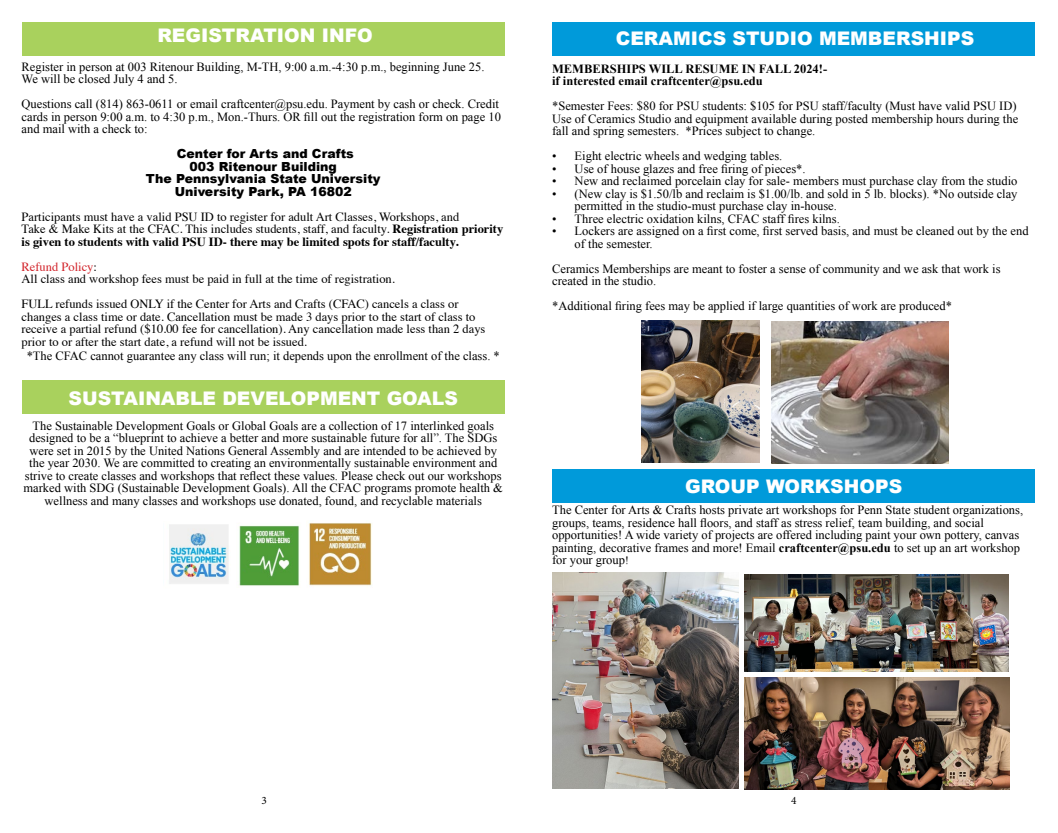
<style>
.page{position:relative;width:1058px;height:833px;background:#fff}
.page>*{position:absolute;margin:0;border:0;box-sizing:border-box;transform-origin:0 0}
.t1{font:900 18.75px "Arial";color:#fff}
.t2{font:12.5px/12.5px "Times New Roman";color:#000}
.t3{font:12.5px/12.5px "Times";color:#000}
.t4{font:900 12.5px/12.5px "Arial";color:#000;text-align:center}
.t5{font:700 12.5px/12.5px "Times New Roman";color:#000}
.t6{font:11.25px "Minion Pro";color:#000}
.s1{font-weight:700}
.s2{color:#d2232a}
.s3{font-size:11.25px}
</style>
<div class="page">
<div style="left:22px;top:380px;width:483px;height:33px;background:#a9d15d"></div>
<div style="left:552px;top:469px;width:482px;height:33px;background:#009ada"></div>
<div style="left:22px;top:22px;width:482px;height:34px;background:#a9d15d"></div>
<div style="left:552px;top:22px;width:482px;height:34px;background:#009ada"></div>
<img style="left:309px;top:522px;width:63px;height:64px">
<img style="left:169px;top:524px;width:60px;height:60px">
<img style="left:771px;top:321px;width:177px;height:143px">
<img style="left:641px;top:320px;width:118px;height:143px">
<img style="left:744px;top:677px;width:265px;height:112px">
<img style="left:552px;top:573px;width:187px;height:215px">
<img style="left:744px;top:574px;width:264px;height:97px">
<img style="left:239px;top:525px;width:60px;height:61px">
<h1 class="t1" style="left:157px;top:22px;width:217px">REGISTRATION INFO</h1>
<p class="t2" style="left:22px;top:60px;width:464px">Register in person at 003 Ritenour Building, M-TH, 9:00 a.m.-4:30 p.m., beginning June 25.<br>We will be closed July 4 and 5.</p>
<p class="t2" style="left:22px;top:98px;width:481px">Questions call (814) 863-0611 or email craftcenter@psu.edu. Payment by cash or check. Credit cards in person 9:00 a.m. to 4:30 p.m., Mon.-Thurs. OR fill out the registration form on page 10 and mail with a check to:</p>
<p class="t4" style="left:146px;top:147px;width:236px">Center for Arts and Crafts<br>003 Ritenour Building<br>The Pennsylvania State University<br>University Park, PA 16802</p>
<p class="t3" style="left:22px;top:209px;width:483px">Participants must have a valid PSU ID to register for adult Art Classes, Workshops, and<br>Take &amp; Make Kits at the CFAC. This includes students, staff, and faculty. <span class="s1">Registration priority is given to students with valid PSU ID- there may be limited spots for staff/faculty.</span></p>
<p class="t3" style="left:22px;top:259px;width:375px"><span class="s2">Refund Policy</span>:<br>All class and workshop fees must be paid in full at the time of registration.</p>
<p class="t3" style="left:22px;top:297px;width:465px">FULL refunds issued ONLY if the Center for Arts and Crafts (CFAC) cancels a class or changes a class time or date. Cancellation must be made 3 days prior to the start of class to receive a partial refund ($10.00 fee for cancellation). Any cancellation made less than 2 days prior to or after the start date, a refund will not be issued.</p>
<p class="t2" style="left:27px;top:349px;width:474px">*The CFAC cannot guarantee any class will run; it depends upon the enrollment of the class. *</p>
<h1 class="t1" style="left:69px;top:384px;width:391px">SUSTAINABLE DEVELOPMENT GOALS</h1>
<p class="t2" style="left:24px;top:419px;width:481px;text-align:center">The Sustainable Development Goals or Global Goals are a collection of 17 interlinked goals designed to be a “blueprint to achieve a better and more sustainable future for all”. The SDGs were set in 2015 by the United Nations General Assembly and are intended to be achieved by the year 2030. We are committed to creating an environmentally sustainable environment and strive to create classes and workshops that reflect these values. Please check out our workshops marked with SDG (Sustainable Development Goals). All the CFAC programs promote health &amp; wellness and many classes and workshops use donated, found, and recyclable materials</p>
<h1 class="t1" style="left:616px;top:25px;width:360px">CERAMICS STUDIO MEMBERSHIPS</h1>
<p class="t5" style="left:552px;top:62px;width:276px">MEMBERSHIPS WILL RESUME IN FALL 2024!- if interested email craftcenter@psu.edu</p>
<p class="t2" style="left:552px;top:99px;width:467px">*Semester Fees: $80 for PSU students: $105 for PSU staff/faculty (Must have valid PSU ID)<br>Use of Ceramics Studio and equipment available during posted membership hours during the fall and spring semesters. *Prices subject to change.</p>
<p class="t2" style="left:552px;top:149px;width:232px">• Eight electric wheels and wedging tables.</p>
<p class="t2" style="left:552px;top:162px;width:255px">• Use of house glazes and free firing of pieces*.</p>
<p class="t2" style="left:552px;top:174px;width:467px">• New and reclaimed porcelain clay for sale- members must purchase clay from the studio</p>
<p class="t2" style="left:574px;top:187px;width:444px;text-indent:-22px">• (New clay is $1.50/lb and reclaim is $1.00/lb. and sold in 5 lb. blocks). *No outside clay permitted in the studio-must purchase clay in-house.</p>
<p class="t2" style="left:552px;top:212px;width:289px">• Three electric oxidation kilns, CFAC staff fires kilns.</p>
<p class="t2" style="left:574px;top:224px;width:455px;text-indent:-22px">• Lockers are assigned on a first come, first served basis, and must be cleaned out by the end of the semester.</p>
<p class="t2" style="left:552px;top:262px;width:450px">Ceramics Memberships are meant to foster a sense of community and we ask that work is created in the studio.</p>
<p class="t2" style="left:552px;top:299px;width:401px">*Additional firing fees may be applied if large quantities of work are produced*</p>
<h1 class="t1" style="left:685px;top:472px;width:219px">GROUP WORKSHOPS</h1>
<p class="t2" style="left:552px;top:503px;width:472px">The Center for Arts &amp; Crafts hosts private art workshops for Penn State student organizations, groups, teams, residence hall floors, and staff as stress relief, team building, and social opportunities! A wide variety of projects are offered including paint your own pottery, canvas painting, decorative frames and more! Email <span class="s1">craftcenter@psu.edu</span> to set up an art workshop for your group<span class="s3">!</span></p>
<p class="t6" style="left:261px;top:792px;width:7px">3</p>
<p class="t6" style="left:791px;top:792px;width:7px">4</p>
</div>
